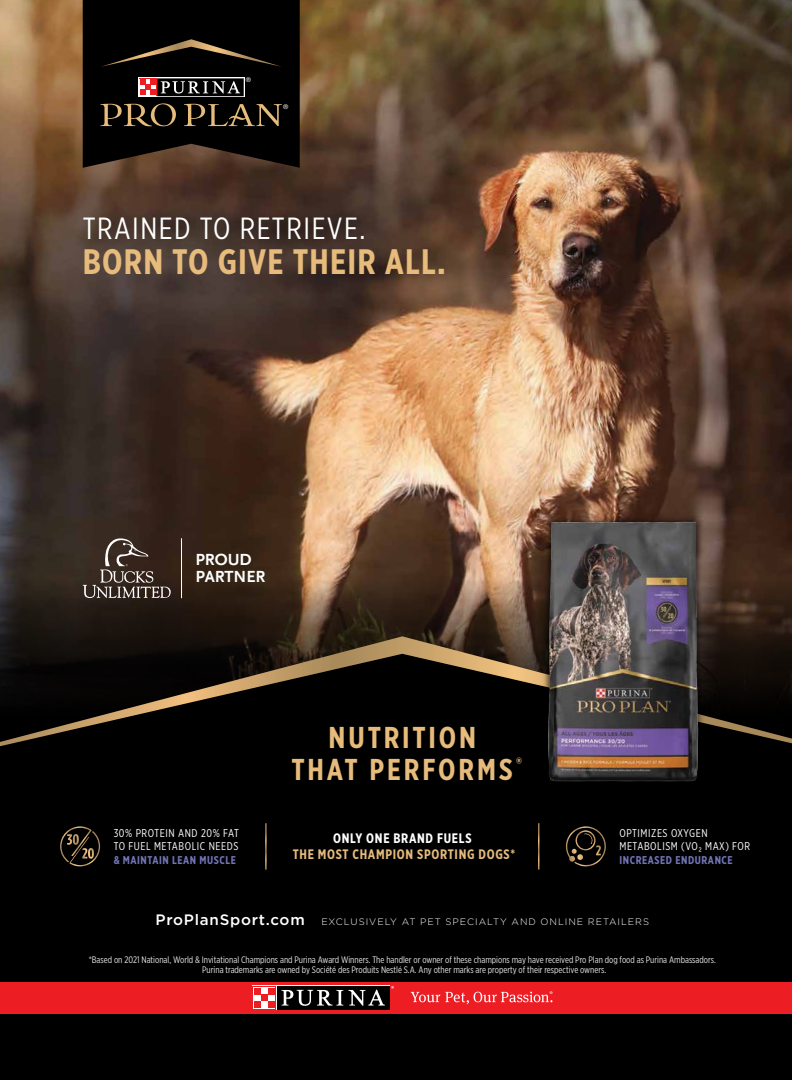
<style>
.page{position:relative;width:792px;height:1080px;background:#fff}
.page>*{position:absolute;margin:0;border:0;box-sizing:border-box;transform-origin:0 0}
.t1{font:700 35.3px "Gotham X Narrow";letter-spacing:.035em;color:#e6bb7b}
.t2{font:30.6px "Gotham X Narrow";letter-spacing:.05em;color:#fff}
.t3{font:700 30.1px/32.4px "Gotham X Narrow";letter-spacing:.095em;color:#e6bb7b;text-align:center}
.t4{font:700 16.9px/17.2px "Scala Sans OT";color:#fff}
.t5{font:500 15.1px "Gotham";letter-spacing:.05em;color:#fff}
.t6{font:700 13.7px "Gotham X Narrow";letter-spacing:.05em;color:#e6bb7b}
.t7{font:700 13.7px "Gotham X Narrow";letter-spacing:.05em;color:#fff}
.t8{font:11.3px/13.5px "Gotham X Narrow";letter-spacing:.05em;color:#fff}
.t9{font:700 11.3px "Gotham X Narrow";letter-spacing:.05em;color:#7275b7}
.t10{font:9.4px/9.4px "Gotham X Narrow";color:#e6e7e8;text-align:center}
.t11{font:300 9.4px "Gotham";letter-spacing:.1em;color:#fff}
.t12{font:6.5px "Helvetica Neue LT Std";color:#fff}
</style>
<div class="page">
<img style="left:0;top:0;width:792px;height:581px">
<svg style="left:0;top:581px;width:792px;height:55px;background:#392a1e"></svg>
<div style="left:0;top:746px;width:792px;height:334px;background:#000"></div>
<svg style="left:0;top:636px;width:792px;height:110px;background:#1b150e"></svg>
<img style="left:515px;top:505px;width:215px;height:292px">
<svg style="left:60px;top:826px;width:40px;height:40px;background:#2d2518"></svg>
<svg style="left:565px;top:826px;width:42px;height:41px;background:#272015"></svg>
<hr style="left:265px;top:823px;width:2px;height:47px;background:#fff">
<hr style="left:538px;top:823px;width:1px;height:47px;background:#fff">
<div style="left:0;top:982px;width:792px;height:31px;background:#ed1d24"></div>
<div style="left:252px;top:986px;width:138px;height:24px;background:#fff"></div>
<div style="left:277px;top:986px;width:113px;height:23px;background:#000"></div>
<svg style="left:282px;top:990px;width:103px;height:16px"></svg>
<svg style="left:253px;top:986px;width:23px;height:23px"></svg>
<div style="left:254px;top:987px;width:21px;height:21px;background:#fff"></div>
<div style="left:254px;top:1001px;width:7px;height:7px;background:#ed1d24"></div>
<div style="left:268px;top:1001px;width:6px;height:7px;background:#ed1d24"></div>
<div style="left:261px;top:994px;width:7px;height:7px;background:#ed1d24"></div>
<div style="left:254px;top:988px;width:7px;height:6px;background:#ed1d24"></div>
<svg style="left:268px;top:988px;width:6px;height:6px"></svg>
<svg style="left:411px;top:991px;width:142px;height:13px"></svg>
<svg style="left:83px;top:0;width:217px;height:168px;background:#0c0806"></svg>
<svg style="left:101px;top:39px;width:181px;height:28px;background:#1b150e"></svg>
<svg style="left:101px;top:103px;width:181px;height:23px;background:#392f1e"></svg>
<svg style="left:138px;top:78px;width:106px;height:19px"></svg>
<div style="left:157px;top:78px;width:87px;height:18px;background:#000"></div>
<svg style="left:161px;top:81px;width:79px;height:13px"></svg>
<div style="left:139px;top:78px;width:18px;height:18px;background:#ed1d24"></div>
<svg style="left:139px;top:79px;width:17px;height:17px"></svg>
<svg style="left:140px;top:80px;width:15px;height:15px"></svg>
<svg style="left:83px;top:538px;width:88px;height:60px;background:#4f423a"></svg>
<hr style="left:181px;top:538px;width:1px;height:60px;background:#fff">
<p class="t12" style="left:246px;top:76px;width:7px">®</p>
<p class="t12" style="left:283px;top:102px;width:7px">®</p>
<h2 class="t2" style="left:83px;top:210px;width:284px">TRAINED TO RETRIEVE.</h2>
<h1 class="t1" style="left:83px;top:240px;width:365px">BORN TO GIVE THEIR ALL.</h1>
<h3 class="t4" style="left:195px;top:551px;width:71px">PROUD<br>PARTNER</h3>
<p class="t8" style="left:114px;top:826px;width:127px">30% PROTEIN AND 20% FAT<br>TO FUEL METABOLIC NEEDS</p>
<p class="t9" style="left:114px;top:853px;width:124px">&amp; MAINTAIN LEAN MUSCLE</p>
<h3 class="t3" style="left:291px;top:721px;width:232px">NUTRITION<br>THAT PERFORMS<sup>®</sup></h3>
<h3 class="t7" style="left:333px;top:830px;width:140px">ONLY ONE BRAND FUELS</h3>
<h3 class="t6" style="left:293px;top:846px;width:224px">THE MOST CHAMPION SPORTING DOGS*</h3>
<p class="t8" style="left:619px;top:826px;width:132px">OPTIMIZES OXYGEN<br>METABOLISM (VO2 MAX) FOR</p>
<p class="t9" style="left:619px;top:853px;width:115px">INCREASED ENDURANCE</p>
<h3 class="t5" style="left:156px;top:910px;width:151px">ProPlanSport.com</h3>
<p class="t11" style="left:321px;top:916px;width:329px">EXCLUSIVELY AT PET SPECIALTY AND ONLINE RETAILERS</p>
<p class="t10" style="left:89px;top:955px;width:629px">*Based on 2021 National, World &amp; Invitational Champions and Purina Award Winners. The handler or owner of these champions may have received Pro Plan dog food as Purina Ambassadors.<br>Purina trademarks are owned by Société des Produits Nestlé S.A. Any other marks are property of their respective owners.</p>
</div>
